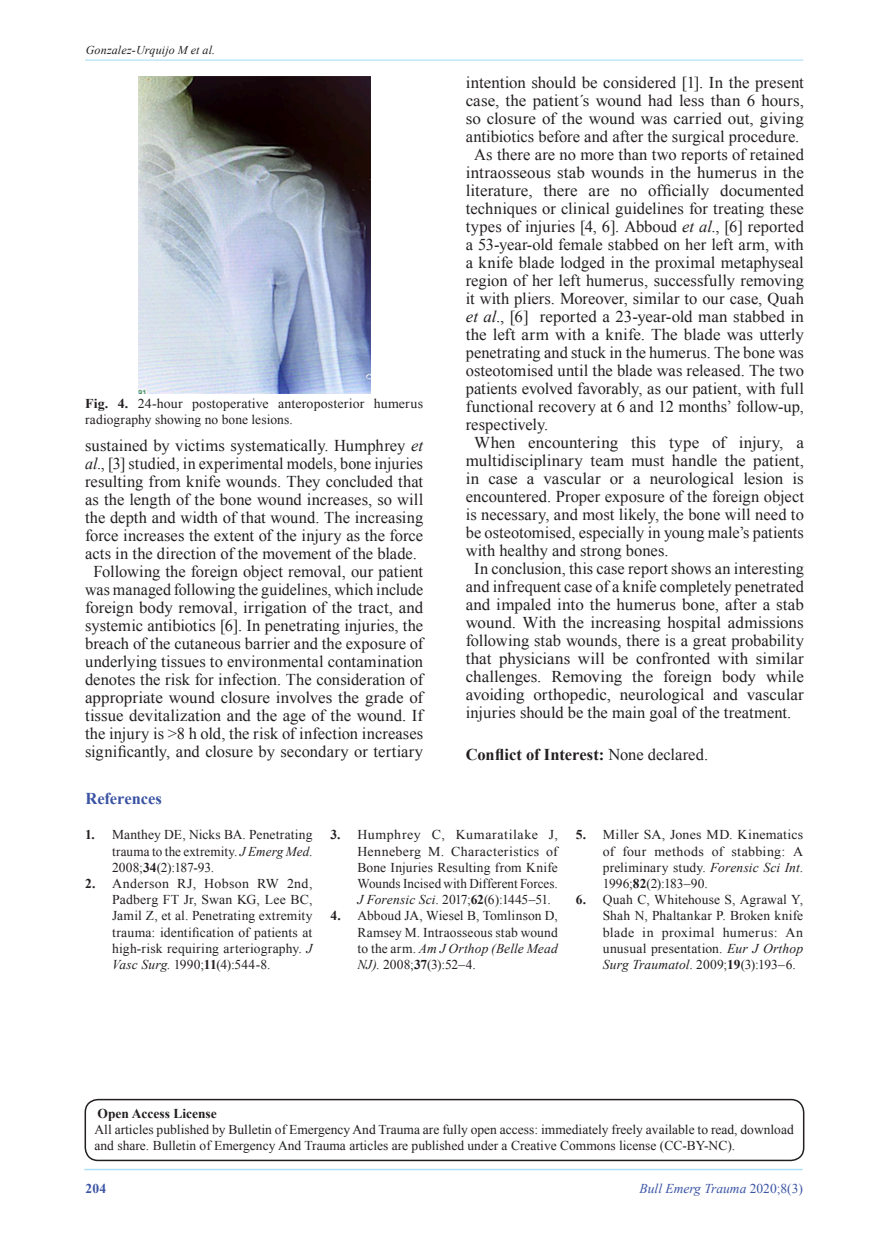
<style>
.page{position:relative;width:889px;height:1242px;background:#fff}
.page>*{position:absolute;margin:0;border:0;box-sizing:border-box;transform-origin:0 0}
.Ps_Body{font:16.5px/18px "Times New Roman";color:#231f20;text-align:justify}
.Ps_Body_no_indent{font:16.5px/18px "Times New Roman";color:#231f20;text-align:justify}
.Ps_Body_no_indent-2{font:700 16.5px "Times New Roman";color:#231f20}
.Ps_Subtitle{font:700 16.5px "Times New Roman";letter-spacing:-.005em;color:#3a53a3}
.Ps_Fig{font:13.5px/16.2px "Times New Roman";color:#231f20;text-align:justify}
.t1{font:italic 13.5px "Times New Roman";color:#3a53a3}
.t2{font:700 13.5px "Times New Roman";color:#231f20}
.t3{font:700 13.5px "Times New Roman";color:#3a53a3}
.t4{font:italic 12px "Times New Roman";letter-spacing:.01em;color:#231f20}
.s1{font-weight:700}
.s2{font-style:italic}
.s3{font-weight:400}
.s4{font-style:normal}
</style>
<div class="page">
<hr style="left:85px;top:60px;width:718px;height:1px;background:#aae0f9">
<hr style="left:84px;top:1168px;width:718px;height:2px;background:#aae0f9">
<div style="left:85px;top:1098px;width:719px;height:63px;border:2px solid #231f20;border-radius:13px"></div>
<img style="left:138px;top:77px;width:232px;height:316px">
<p class="t4" style="left:86px;top:42px;width:131px">Gonzalez-Urquijo M et al.</p>
<p class="Ps_Fig" style="left:85px;top:395px;width:340px"><span class="s1">Fig. 4.</span> 24-hour postoperative anteroposterior humerus radiography showing no bone lesions.</p>
<p class="Ps_Body_no_indent" style="left:85px;top:436px;width:340px">sustained by victims systematically. Humphrey <span class="s2">et al</span>., [3] studied, in experimental models, bone injuries resulting from knife wounds. They concluded that as the length of the bone wound increases, so will the depth and width of that wound. The increasing force increases the extent of the injury as the force acts in the direction of the movement of the blade.</p>
<p class="Ps_Body" style="left:85px;top:562px;width:340px;text-align:center">Following the foreign object removal, our patient was managed following the guidelines, which include foreign body removal, irrigation of the tract, and systemic antibiotics [6]. In penetrating injuries, the breach of the cutaneous barrier and the exposure of underlying tissues to environmental contamination denotes the risk for infection. The consideration of appropriate wound closure involves the grade of tissue devitalization and the age of the wound. If the injury is &gt;8 h old, the risk of infection increases significantly, and closure by secondary or tertiary</p>
<p class="Ps_Body" style="left:466px;top:73px;width:340px">intention should be considered [1]. In the present case, the patient´s wound had less than 6 hours, so closure of the wound was carried out, giving antibiotics before and after the surgical procedure.</p>
<p class="Ps_Body" style="left:466px;top:145px;width:340px;text-indent:9px">As there are no more than two reports of retained intraosseous stab wounds in the humerus in the literature, there are no officially documented techniques or clinical guidelines for treating these types of injuries [4, 6]. Abboud <span class="s2">et al</span>., [6] reported a 53-year-old female stabbed on her left arm, with a knife blade lodged in the proximal metaphyseal region of her left humerus, successfully removing it with pliers. Moreover, similar to our case, Quah <span class="s2">et al</span>., [6] reported a 23-year-old man stabbed in the left arm with a knife. The blade was utterly penetrating and stuck in the humerus. The bone was osteotomised until the blade was released. The two patients evolved favorably, as our patient, with full functional recovery at 6 and 12 months’ follow-up, respectively.</p>
<p class="Ps_Body" style="left:466px;top:433px;width:340px;text-indent:9px">When encountering this type of injury, a multidisciplinary team must handle the patient, in case a vascular or a neurological lesion is encountered. Proper exposure of the foreign object is necessary, and most likely, the bone will need to be osteotomised, especially in young male’s patients with healthy and strong bones.</p>
<p class="Ps_Body" style="left:466px;top:559px;width:340px;text-indent:9px">In conclusion, this case report shows an interesting and infrequent case of a knife completely penetrated and impaled into the humerus bone, after a stab wound. With the increasing hospital admissions following stab wounds, there is a great probability that physicians will be confronted with similar challenges. Removing the foreign body while avoiding orthopedic, neurological and vascular injuries should be the main goal of the treatment.</p>
<p class="Ps_Body_no_indent-2" style="left:466px;top:743px;width:244px">Conflict of Interest: <span class="s3">None declared.</span></p>
<p class="Ps_Subtitle" style="left:86px;top:787px;width:78px">References</p>
<p class="Ps_Fig" style="left:112px;top:826px;width:202px;text-indent:-27px"><span class="s1">1.</span> Manthey DE, Nicks BA. Penetrating trauma to the extremity. <span class="s2">J Emerg Med</span>.<br>2008;<span class="s1">34</span>(2):187-93.</p>
<p class="Ps_Fig" style="left:112px;top:875px;width:202px;text-indent:-27px"><span class="s1">2.</span> Anderson RJ, Hobson RW 2nd, Padberg FT Jr, Swan KG, Lee BC, Jamil Z, et al. Penetrating extremity trauma: identification of patients at high-risk requiring arteriography. <span class="s2">J Vasc Surg</span>. 1990;<span class="s1">11</span>(4):544-8.</p>
<p class="Ps_Fig" style="left:357px;top:826px;width:202px;text-indent:-27px"><span class="s1">3.</span> Humphrey C, Kumaratilake J, Henneberg M. Characteristics of Bone Injuries Resulting from Knife Wounds Incised with Different Forces.<br><span class="s2">J Forensic Sci</span>. 2017;<span class="s1">62</span>(6):1445–51.</p>
<p class="Ps_Fig" style="left:357px;top:907px;width:202px;text-indent:-27px"><span class="s1">4.</span> Abboud JA, Wiesel B, Tomlinson D, Ramsey M. Intraosseous stab wound to the arm. <span class="s2">Am J Orthop (Belle Mead NJ)</span>. 2008;<span class="s1">37</span>(3):52–4.</p>
<p class="Ps_Fig" style="left:603px;top:826px;width:202px;text-indent:-27px"><span class="s1">5.</span> Miller SA, Jones MD. Kinematics of four methods of stabbing: A preliminary study. <span class="s2">Forensic Sci Int</span>.<br>1996;<span class="s1">82</span>(2):183–90.</p>
<p class="Ps_Fig" style="left:603px;top:891px;width:202px;text-indent:-27px"><span class="s1">6.</span> Quah C, Whitehouse S, Agrawal Y, Shah N, Phaltankar P. Broken knife blade in proximal humerus: An unusual presentation. <span class="s2">Eur J Orthop Surg Traumatol</span>. 2009;<span class="s1">19</span>(3):193–6.</p>
<p class="t2" style="left:98px;top:1104px;width:121px">Open Access License</p>
<p class="Ps_Fig" style="left:95px;top:1121px;width:700px">All articles published by Bulletin of Emergency And Trauma are fully open access: immediately freely available to read, download and share. Bulletin of Emergency And Trauma articles are published under a Creative Commons license (CC-BY-NC).</p>
<p class="t3" style="left:86px;top:1178px;width:22px">204</p>
<p class="t1" style="left:639px;top:1179px;width:165px">Bull Emerg Trauma <span class="s4">2020;8(3)</span></p>
</div>
